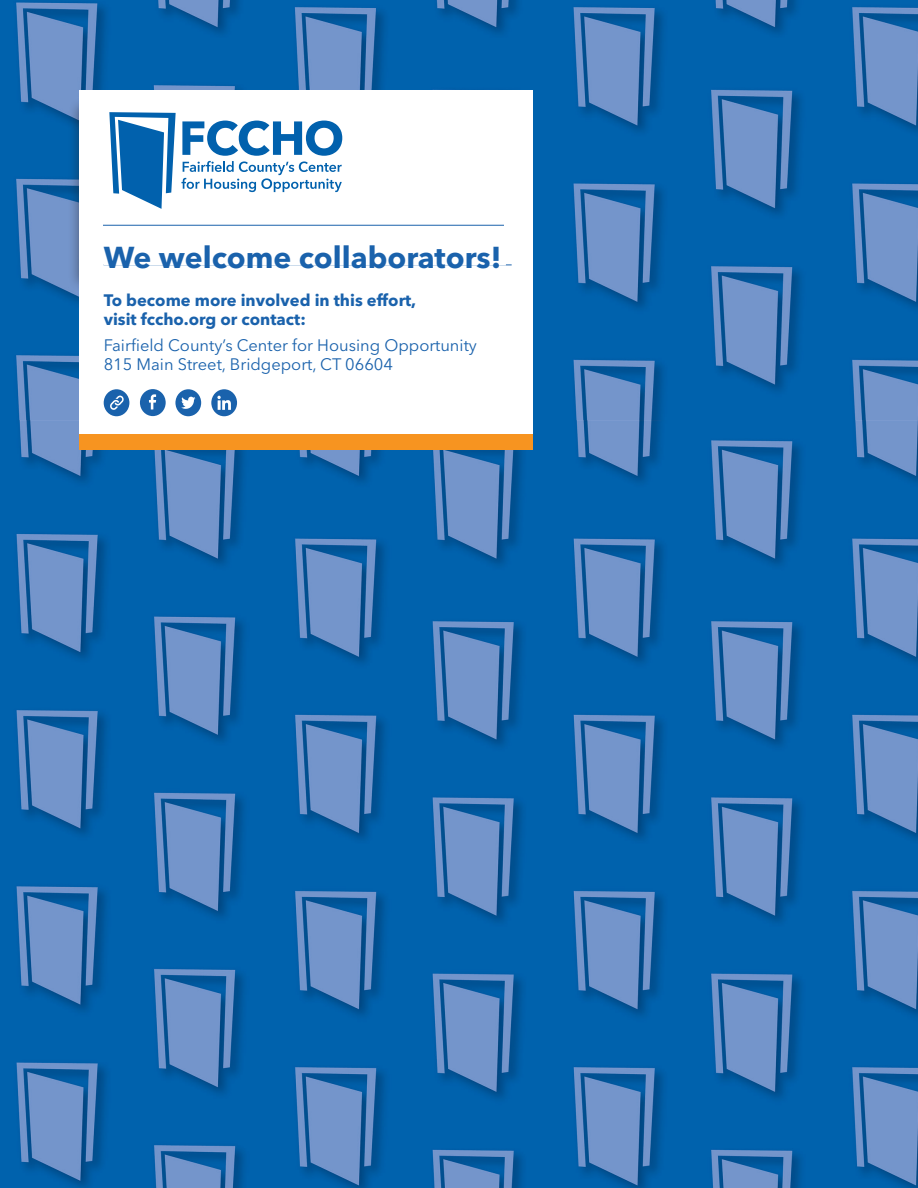
<style>
.page{position:relative;width:918px;height:1188px;background:#fff}
.page>*{position:absolute;margin:0;border:0;box-sizing:border-box;transform-origin:0 0}
.t1{font:700 30px "Avenir Next LT Pro";color:#1a62ac}
.H3_0_-_no_line{font:16.5px/19.5px "Avenir Next LT Pro";color:#1a62ac}
.H3_0_-_no_line-2{font:700 16.5px/19.5px "Avenir Next LT Pro";color:#1a62ac}
</style>
<div class="page">
<img style="left:0;top:0;width:918px;height:420px">
<img style="left:0;top:420px;width:918px;height:768px">
<div style="left:68px;top:96px;width:324px;height:197px;background:#231f20;opacity:.44"></div>
<div style="left:79px;top:90px;width:454px;height:353px;background:#fff"></div>
<hr style="left:104px;top:265px;width:408px;height:1px;background:#1a62ac">
<svg style="left:109px;top:112px;width:233px;height:97px"></svg>
<hr style="left:103px;top:225px;width:401px;height:1px;background:#1a62ac">
<div style="left:79px;top:434px;width:454px;height:15px;background:#f79420"></div>
<div style="left:211px;top:389px;width:26px;height:27px;background:#1a62ac;border-radius:50%"></div>
<svg style="left:217px;top:396px;width:14px;height:14px"></svg>
<div style="left:104px;top:389px;width:25px;height:27px;background:#1a62ac;border-radius:50%"></div>
<svg style="left:110px;top:395px;width:14px;height:15px"></svg>
<div style="left:175px;top:389px;width:26px;height:27px;background:#1a62ac;border-radius:50%"></div>
<svg style="left:181px;top:397px;width:14px;height:12px"></svg>
<div style="left:140px;top:389px;width:26px;height:27px;background:#1a62ac;border-radius:50%"></div>
<svg style="left:149px;top:394px;width:7px;height:16px"></svg>
<h3 class="t1" style="left:104px;top:239px;width:399px">We welcome collaborators!</h3>
<p class="H3_0_-_no_line-2" style="left:104px;top:290px;width:314px">To become more involved in this effort, visit fccho.org or contact:</p>
<p class="H3_0_-_no_line" style="left:104px;top:335px;width:375px">Fairfield County’s Center for Housing Opportunity<br>815 Main Street, Bridgeport, CT 06604</p>
</div>
